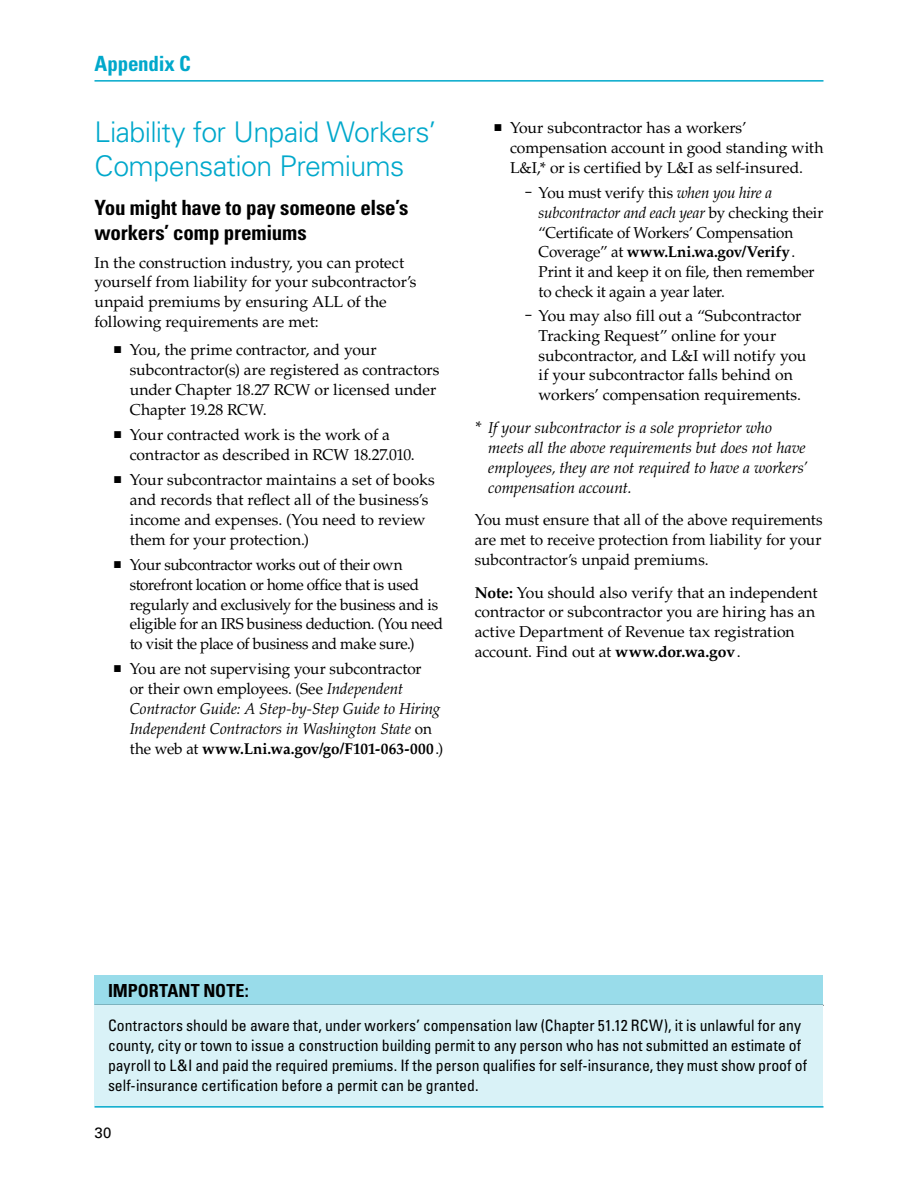
<style>
.page{position:relative;width:918px;height:1188px;background:#fff}
.page>*{position:absolute;margin:0;border:0;box-sizing:border-box;transform-origin:0 0}
.Subhead_Level_1{font:300 28.5px/34.2px "Univers LT Std";letter-spacing:-.02em;color:#00a8cb}
.Subhead_Level_2{font:700 condensed 21px/25.2px "Univers LT Std";letter-spacing:-.01em;color:#000}
.t1{font:700 condensed 21px "Univers LT Std";letter-spacing:-.01em;color:#00a8cb}
.Box_Header{font:700 condensed 18px "Univers LT Std";letter-spacing:.005em;color:#000}
.Body_-_10_5{font:15.75px/19.8px "Palatino LT Std";letter-spacing:-.005em;color:#000}
.Footnote{font:italic 15.75px/19.8px "Palatino LT Std";color:#000}
.Box_Body_-_10_5{font:condensed 15.75px/20.2px "Univers LT Std";letter-spacing:-.005em;color:#000}
.Body_-_10_5-2{font:15.75px/19.8px "Palatino LT Std";letter-spacing:-.025em;color:#000}
.t2{font:15px "Univers LT Std";color:#000}
.s1{font-style:normal}
.s2{font-weight:700;font-style:normal}
.s3{font-family:"Univers LT Std";font-size:13.8px}
.s4{font-style:italic}
.s5{font-weight:700}
.s6{font-size:16.5px}
</style>
<div class="page">
<hr style="left:94px;top:80px;width:730px;height:2px;background:#00a8cb">
<hr style="left:94px;top:1106px;width:730px;height:2px;background:#00a8cb">
<div style="left:94px;top:975px;width:730px;height:30px;background:#99dcea"></div>
<hr style="left:94px;top:1005px;width:730px;height:1px;background:#000">
<div style="left:94px;top:1006px;width:730px;height:100px;background:#d9f2f7"></div>
<h2 class="t1" style="left:94px;top:51px;width:98px">Appendix C</h2>
<h3 class="Subhead_Level_1" style="left:94px;top:115px;width:343px">Liability for Unpaid Workers’<br>Compensation Premiums</h3>
<h4 class="Subhead_Level_2" style="left:94px;top:195px;width:316px">You might have to pay someone else’s workers’ comp premiums</h4>
<p class="Body_-_10_5" style="left:94px;top:253px;width:324px">In the construction industry, you can protect yourself from liability for your subcontractor’s unpaid premiums by ensuring ALL of the following requirements are met:</p>
<p class="Body_-_10_5" style="left:130px;top:340px;width:311px">You, the prime contractor, and your subcontractor(s) are registered as contractors under Chapter 18.27 RCW or licensed under Chapter 19.28 RCW.</p>
<p class="Body_-_10_5" style="left:130px;top:425px;width:287px">Your contracted work is the work of a contractor as described in RCW 18.27.010.</p>
<p class="Body_-_10_5" style="left:130px;top:470px;width:307px">Your subcontractor maintains a set of books and records that reflect all of the business’s income and expenses. (You need to review them for your protection.)</p>
<p class="Body_-_10_5-2" style="left:130px;top:555px;width:315px">Your subcontractor works out of their own storefront location or home office that is used regularly and exclusively for the business and is eligible for an IRS business deduction. (You need to visit the place of business and make sure.)</p>
<p class="Footnote" style="left:130px;top:660px;width:315px"><span class="s1">You are not supervising your subcontractor<br>or their own employees. (See</span> Independent Contractor Guide: A Step-by-Step Guide to Hiring Independent Contractors in Washington State <span class="s1">on the web at</span> <span class="s2">www.Lni.wa.gov/go/F101-063-000</span><span class="s1">.)</span></p>
<p class="Body_-_10_5" style="left:510px;top:118px;width:315px">Your subcontractor has a workers’ compensation account in good standing with<br>L&amp;I,* or is certified by L&amp;I as self-insured.</p>
<p class="Body_-_10_5" style="left:539px;top:183px;width:286px;text-indent:-14px"><span class="s3">-</span> You must verify this <span class="s4">when you hire a subcontractor and each year</span> by checking their “Certificate of Workers’ Compensation Coverage” at <span class="s5">www.Lni.wa.gov/Verify</span>.<br>Print it and keep it on file, then remember to check it again a year later.</p>
<p class="Body_-_10_5" style="left:539px;top:306px;width:269px;text-indent:-14px"><span class="s3">-</span> You may also fill out a “Subcontractor Tracking Request” online for your subcontractor, and L&amp;I will notify you if your subcontractor falls behind on workers’ compensation requirements.</p>
<p class="Footnote" style="left:488px;top:418px;width:321px;text-indent:-14px"><span class="s6">*</span> If your subcontractor is a sole proprietor who meets all the above requirements but does not have employees, they are not required to have a workers’ compensation account.</p>
<p class="Body_-_10_5" style="left:475px;top:510px;width:349px;text-align:justify">You must ensure that all of the above requirements are met to receive protection from liability for your subcontractor’s unpaid premiums.</p>
<p class="Body_-_10_5" style="left:475px;top:583px;width:344px"><span class="s5">Note:</span> You should also verify that an independent contractor or subcontractor you are hiring has an active Department of Revenue tax registration account. Find out at <span class="s5">www.dor.wa.gov</span>.</p>
<h3 class="Box_Header" style="left:108px;top:979px;width:142px">IMPORTANT NOTE:</h3>
<p class="Box_Body_-_10_5" style="left:108px;top:1015px;width:701px">Contractors should be aware that, under workers’ compensation law (Chapter 51.12 RCW), it is unlawful for any county, city or town to issue a construction building permit to any person who has not submitted an estimate of payroll to L&amp;I and paid the required premiums. If the person qualifies for self-insurance, they must show proof of self-insurance certification before a permit can be granted.</p>
<p class="t2" style="left:94px;top:1124px;width:18px">30</p>
</div>
